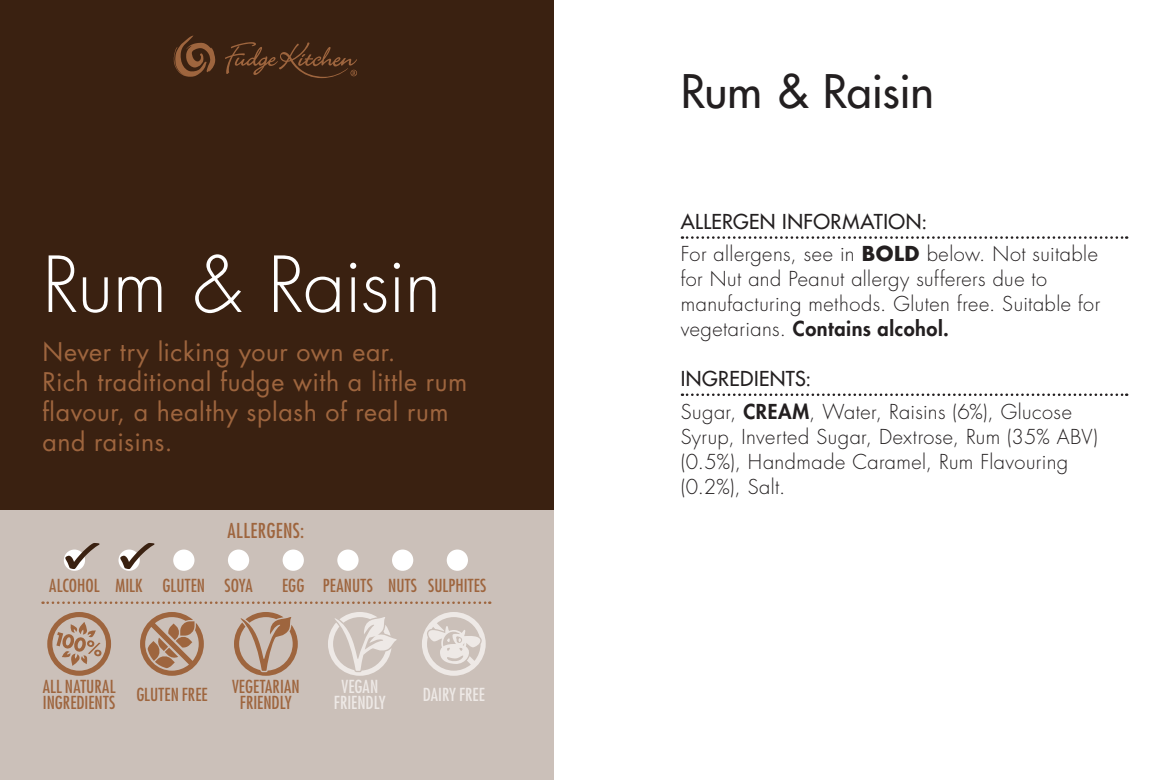
<style>
.page{position:relative;width:1170px;height:780px;background:#fff}
.page>*{position:absolute;margin:0;border:0;box-sizing:border-box;transform-origin:0 0}
.t1{font:300 75px "Futura Std";letter-spacing:-.015em;color:#fff}
.t2{font:500 45px "Futura Std";letter-spacing:-.01em;color:#231f20}
.t3{font:25px/30px "Futura Std";letter-spacing:.02em;color:#9e653e}
.t4{font:300 20px/25px "Futura Std";letter-spacing:.025em;color:#231f20}
.t5{font:condensed 20px "Futura Std";letter-spacing:.02em;color:#9e653e}
.t6{font:condensed 17.5px/16.2px "Futura Std";letter-spacing:.005em;color:#9e653e;text-align:center}
.t7{font:condensed 17.5px/16.2px "Futura Std";letter-spacing:.005em;color:#eee9e6;text-align:center}
.s1{font-weight:500}
.s2{font-weight:700}
.s3{font-weight:800}
</style>
<div class="page">
<div style="left:0;top:0;width:553px;height:510px;background:#3a2111"></div>
<div style="left:0;top:510px;width:553px;height:270px;background:#cbc0b9"></div>
<svg style="left:422px;top:612px;width:63px;height:63px"></svg>
<svg style="left:43px;top:601px;width:447px;height:3px"></svg>
<div style="left:64px;top:549px;width:21px;height:21px;background:#fff;border-radius:50%"></div>
<div style="left:282px;top:549px;width:22px;height:21px;background:#fff;border-radius:50%"></div>
<svg style="left:118px;top:549px;width:22px;height:21px"></svg>
<div style="left:337px;top:549px;width:21px;height:21px;background:#fff;border-radius:50%"></div>
<div style="left:173px;top:549px;width:21px;height:21px;background:#fff;border-radius:50%"></div>
<div style="left:392px;top:549px;width:21px;height:21px;background:#fff;border-radius:50%"></div>
<div style="left:228px;top:549px;width:21px;height:21px;background:#fff;border-radius:50%"></div>
<div style="left:446px;top:549px;width:22px;height:21px;background:#fff;border-radius:50%"></div>
<svg style="left:120px;top:543px;width:34px;height:26px"></svg>
<svg style="left:682px;top:236px;width:445px;height:3px"></svg>
<svg style="left:682px;top:393px;width:445px;height:3px"></svg>
<svg style="left:65px;top:543px;width:35px;height:26px"></svg>
<svg style="left:173px;top:35px;width:184px;height:43px"></svg>
<svg style="left:140px;top:612px;width:64px;height:63px"></svg>
<svg style="left:234px;top:612px;width:64px;height:63px"></svg>
<svg style="left:47px;top:612px;width:64px;height:63px"></svg>
<svg style="left:328px;top:612px;width:69px;height:63px"></svg>
<h1 class="t1" style="left:43px;top:239px;width:400px">Rum &amp; Raisin</h1>
<p class="t3" style="left:43px;top:337px;width:426px">Never try licking your own ear.<br>Rich traditional fudge with a little rum flavour, a healthy splash of real rum and raisins.</p>
<p class="t5" style="left:227px;top:518px;width:78px">ALLERGENS:</p>
<p class="t6" style="left:49px;top:577px;width:205px">ALCOHOL MILK GLUTEN SOYA</p>
<p class="t6" style="left:282px;top:577px;width:206px">EGG PEANUTS NUTS SULPHITES</p>
<p class="t6" style="left:43px;top:677px;width:74px;text-align:left">ALL NATURAL<br>INGREDIENTS</p>
<p class="t7" style="left:334px;top:677px;width:53px">VEGAN<br>FRIENDLY</p>
<p class="t6" style="left:136px;top:686px;width:73px">GLUTEN FREE</p>
<p class="t6" style="left:232px;top:677px;width:69px">VEGETARIAN<br>FRIENDLY</p>
<p class="t7" style="left:422px;top:686px;width:64px">DAIRY FREE</p>
<h2 class="t2" style="left:680px;top:63px;width:255px">Rum &amp; Raisin</h2>
<p class="t4" style="left:680px;top:206px;width:418px;line-height:32px"><span class="s1">ALLERGEN INFORMATION:<br></span>For allergens, see in <span class="s2">BOLD</span> below. Not suitable</p>
<p class="t4" style="left:680px;top:267px;width:421px">for Nut and Peanut allergy sufferers due to manufacturing methods. Gluten free. Suitable for vegetarians. <span class="s3">Contains alcohol.</span></p>
<p class="t4" style="left:680px;top:363px;width:392px;line-height:32px"><span class="s1">INGREDIENTS:<br></span>Sugar, <span class="s3">CREAM</span>, Water, Raisins (6%), Glucose</p>
<p class="t4" style="left:680px;top:424px;width:418px">Syrup, Inverted Sugar, Dextrose, Rum (35% ABV) (0.5%), Handmade Caramel, Rum Flavouring (0.2%), Salt.</p>
</div>
